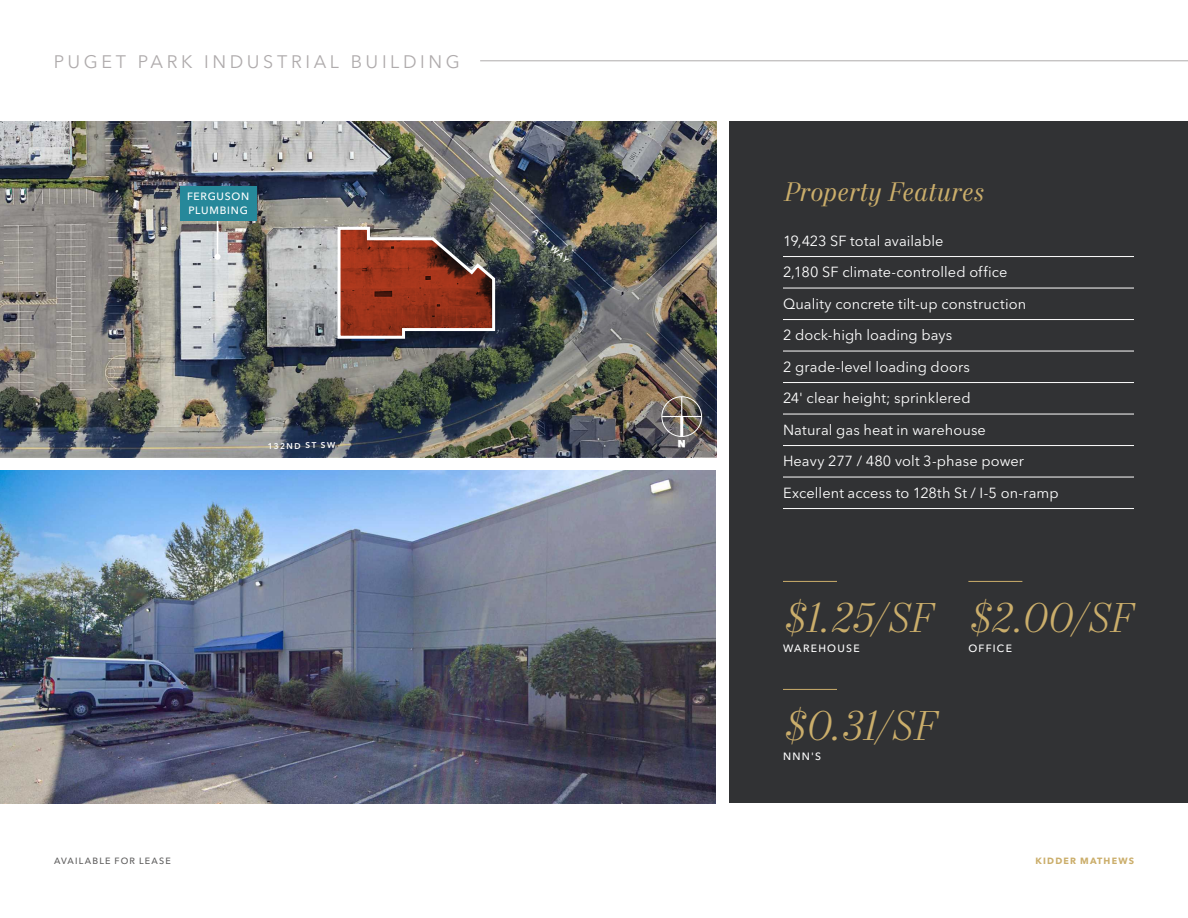
<style>
.page{position:relative;width:1188px;height:918px;background:#fff}
.page>*{position:absolute;margin:0;border:0;box-sizing:border-box;transform-origin:0 0}
.Stat_Italic_-_Gold_2{font:italic 300 42px "Mort Modern 07";letter-spacing:-.025em;color:#cbae6b}
.Callout_Text_-_Itali{font:italic 27px "Mort Modern 08";letter-spacing:.005em;color:#cbae6b}
.t1{font:18px "Avenir Next LT Pro";letter-spacing:.2em;color:#afabac}
.Factoids_-_White_202{font:14.55px "Avenir Next LT Pro";letter-spacing:.005em;color:#fff}
.Stat_Label_-_White_2{font:500 10.5px "Avenir Next LT Pro";letter-spacing:.125em;color:#fff}
.Other_Callout_Text{font:500 10.5px/13.5px "Avenir Next LT Pro";letter-spacing:.065em;color:#fff}
.t2{font:800 10.35px "Avenir Next LT Pro";color:#fff}
.t3{font:500 9px "Avenir Next LT Pro";letter-spacing:.13em;color:#5e5d5d}
.t4{font:700 9px "Avenir Next LT Pro";letter-spacing:.13em;color:#cbae6b}
.Street_Names_-_White{font:600 8.25px "Avenir Next LT Pro";color:#fff}
</style>
<div class="page">
<div style="left:729px;top:122px;width:459px;height:681px;background:#313234"></div>
<img style="left:0;top:122px;width:717px;height:335px">
<img style="left:0;top:471px;width:716px;height:332px">
<img style="left:0;top:270px;width:716px;height:187px">
<svg style="left:336px;top:225px;width:161px;height:115px;background:#8a4839"></svg>
<hr style="left:783px;top:581px;width:54px;height:1px;background:#cbae6b">
<hr style="left:783px;top:689px;width:54px;height:1px;background:#cbae6b">
<hr style="left:968px;top:581px;width:54px;height:1px;background:#cbae6b">
<hr style="left:783px;top:256px;width:351px;height:1px;background:#fff">
<hr style="left:783px;top:288px;width:351px;height:1px;background:#fff">
<hr style="left:783px;top:319px;width:351px;height:1px;background:#fff">
<hr style="left:783px;top:351px;width:351px;height:1px;background:#fff">
<hr style="left:783px;top:382px;width:351px;height:1px;background:#fff">
<hr style="left:783px;top:414px;width:351px;height:1px;background:#fff">
<hr style="left:783px;top:445px;width:351px;height:1px;background:#fff">
<hr style="left:783px;top:477px;width:351px;height:1px;background:#fff">
<hr style="left:783px;top:508px;width:351px;height:1px;background:#fff">
<div style="left:662px;top:396px;width:40px;height:41px;border:1px solid #fff;border-radius:50%"></div>
<hr style="left:680px;top:417px;width:3px;height:20px;background:#fff">
<hr style="left:662px;top:416px;width:40px;height:1px;background:#fff">
<svg style="left:681px;top:397px;width:1px;height:19px"></svg>
<hr style="left:217px;top:219px;width:1px;height:38px;background:#fff">
<svg style="left:215px;top:254px;width:6px;height:6px"></svg>
<div style="left:180px;top:186px;width:76px;height:35px;background:#26889a"></div>
<hr style="left:480px;top:60px;width:708px;height:1px;background:#afabac">
<p class="t1" style="left:54px;top:51px;width:408px">PUGET PARK INDUSTRIAL BUILDING</p>
<p class="Other_Callout_Text" style="left:187px;top:190px;width:64px">FERGUSON<br>PLUMBING</p>
<p class="Street_Names_-_White" style="left:268px;top:441px;width:69px;rotate:-1deg">132ND ST SW</p>
<p class="Street_Names_-_White" style="left:537px;top:227px;width:47px;rotate:42deg">ASH WAY</p>
<p class="t2" style="left:686px;top:450px;width:10px;rotate:-180deg">N</p>
<p class="Callout_Text_-_Itali" style="left:783px;top:175px;width:203px">Property Features</p>
<p class="Factoids_-_White_202" style="left:783px;top:232px;width:162px">19,423 SF total available</p>
<p class="Factoids_-_White_202" style="left:783px;top:263px;width:226px">2,180 SF climate-controlled office</p>
<p class="Factoids_-_White_202" style="left:783px;top:295px;width:245px">Quality concrete tilt-up construction</p>
<p class="Factoids_-_White_202" style="left:783px;top:326px;width:171px">2 dock-high loading bays</p>
<p class="Factoids_-_White_202" style="left:783px;top:358px;width:189px">2 grade-level loading doors</p>
<p class="Factoids_-_White_202" style="left:783px;top:389px;width:189px">24' clear height; sprinklered</p>
<p class="Factoids_-_White_202" style="left:783px;top:421px;width:204px">Natural gas heat in warehouse</p>
<p class="Factoids_-_White_202" style="left:783px;top:452px;width:243px">Heavy 277 / 480 volt 3-phase power</p>
<p class="Factoids_-_White_202" style="left:783px;top:484px;width:277px">Excellent access to 128th St / I-5 on-ramp</p>
<p class="Stat_Italic_-_Gold_2" style="left:783px;top:592px;width:151px">$1.25/SF</p>
<p class="Stat_Label_-_White_2" style="left:783px;top:642px;width:78px">WAREHOUSE</p>
<p class="Stat_Italic_-_Gold_2" style="left:783px;top:700px;width:155px">$0.31/SF</p>
<p class="Stat_Label_-_White_2" style="left:783px;top:750px;width:40px">NNN'S</p>
<p class="Stat_Italic_-_Gold_2" style="left:968px;top:592px;width:165px">$2.00/SF</p>
<p class="Stat_Label_-_White_2" style="left:968px;top:642px;width:45px">OFFICE</p>
<p class="t3" style="left:54px;top:855px;width:118px">AVAILABLE FOR LEASE</p>
<p class="t4" style="left:1036px;top:855px;width:100px">KIDDER MATHEWS</p>
</div>
